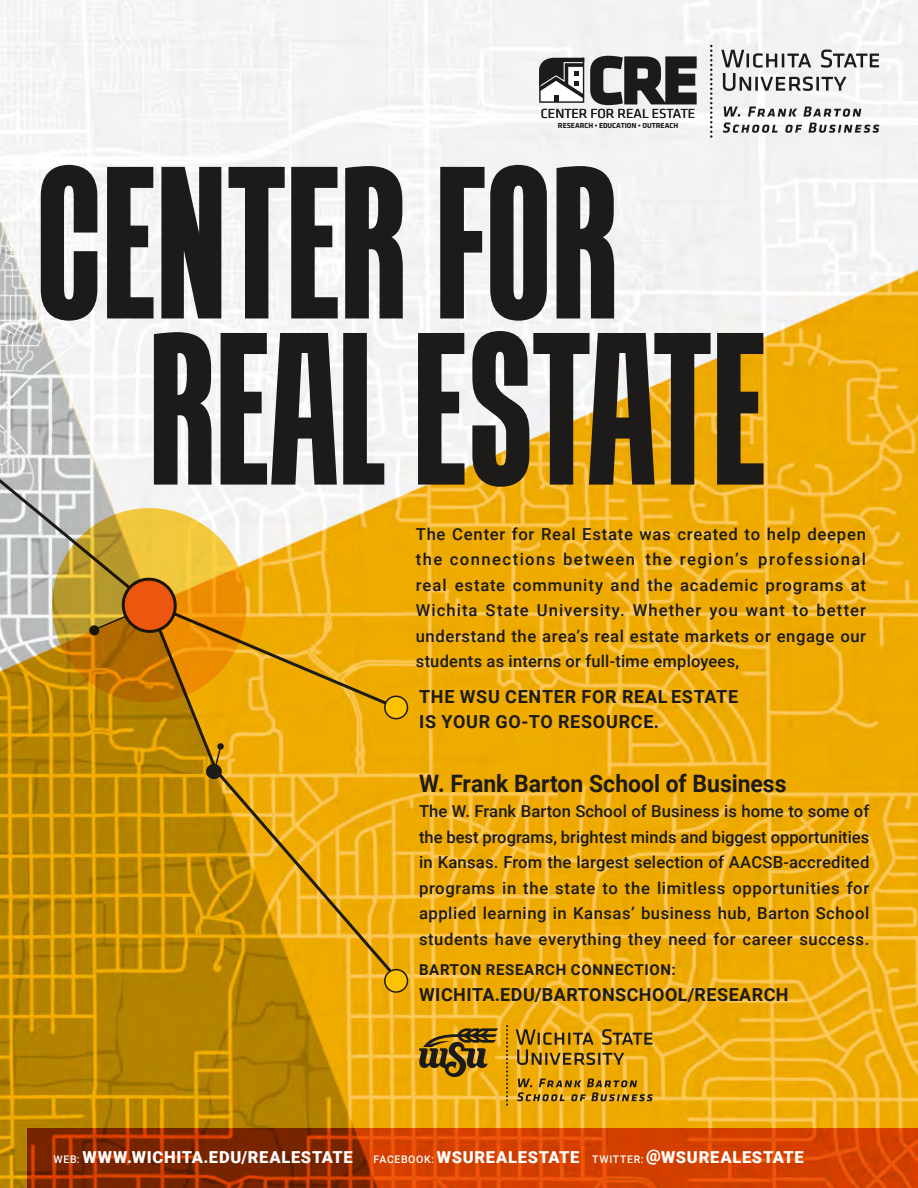
<style>
.page{position:relative;width:918px;height:1188px;background:#fff}
.page>*{position:absolute;margin:0;border:0;box-sizing:border-box;transform-origin:0 0}
.t1{font:700 198.45px/166.1px "Tandelle Rg";color:#1c1b1a}
.t2{font:700 24px "Roboto";color:#1c1b1a;scale:.96 1}
.t3{font:700 18px/25.5px "Roboto";letter-spacing:.025em;color:#1c1b1a}
.t4{font:500 16.5px/25.5px "Roboto";letter-spacing:.035em;color:#1c1b1a;text-align:justify}
.t5{font:900 16.5px "Roboto";letter-spacing:.04em;color:#fff}
.t6{font:700 15px "Roboto";letter-spacing:.045em;color:#1c1b1a}
.t7{font:13.65px "Klavika";color:#1c1b1a}
.t8{font:700 7.5px "Klavika";color:#1c1b1a}
.s1{font-weight:500;font-size:10.5px}
</style>
<div class="page">
<img style="left:0;top:0;width:918px;height:1188px">
<svg style="left:27px;top:1129px;width:891px;height:59px;background:#b93901"></svg>
<svg style="left:516px;top:1029px;width:136px;height:36px;background:#bd8c17"></svg>
<svg style="left:506px;top:1025px;width:2px;height:81px"></svg>
<svg style="left:419px;top:1028px;width:79px;height:51px;background:#9d7513"></svg>
<svg style="left:517px;top:1079px;width:136px;height:22px;background:#b98a1a"></svg>
<svg style="left:721px;top:49px;width:158px;height:42px"></svg>
<svg style="left:710px;top:45px;width:2px;height:93px"></svg>
<svg style="left:723px;top:107px;width:156px;height:26px"></svg>
<svg style="left:538px;top:56px;width:159px;height:49px"></svg>
<svg style="left:0;top:428px;width:402px;height:556px"></svg>
<svg style="left:96px;top:576px;width:304px;height:135px;background:#e8a80a"></svg>
<div style="left:206px;top:764px;width:16px;height:15px;background:#1c1b1a;border-radius:50%"></div>
<div style="left:385px;top:970px;width:23px;height:22px;background:#fdc300;border-radius:50%"></div>
<div style="left:384px;top:969px;width:24px;height:24px;border:2px solid #1c1b1a;border-radius:50%"></div>
<div style="left:385px;top:696px;width:23px;height:23px;background:#fdc300;border-radius:50%"></div>
<div style="left:384px;top:696px;width:24px;height:23px;border:2px solid #1c1b1a;border-radius:50%"></div>
<svg style="left:52px;top:508px;width:194px;height:195px;background:#ce8f1a"></svg>
<svg style="left:213px;top:743px;width:11px;height:30px"></svg>
<p class="t7" style="left:541px;top:105px;width:156px">CENTER FOR REAL ESTATE</p>
<p class="t8" style="left:558px;top:120px;width:122px">RESEARCH • EDUCATION • OUTREACH</p>
<h1 class="t1" style="left:149px;top:158px;width:619px;text-indent:-114px">CENTER FOR<br>REAL ESTATE</h1>
<p class="t4" style="left:416px;top:521px;width:452px">The Center for Real Estate was created to help deepen the connections between the region’s professional real estate community and the academic programs at Wichita State University. Whether you want to better understand the area’s real estate markets or engage our students as interns or full-time employees,</p>
<p class="t3" style="left:419px;top:683px;width:321px">THE WSU CENTER FOR REAL ESTATE<br>IS YOUR GO-TO RESOURCE.</p>
<h2 class="t2" style="left:419px;top:766px;width:384px">W. Frank Barton School of Business</h2>
<p class="t4" style="left:419px;top:798px;width:452px">The W. Frank Barton School of Business is home to some of the best programs, brightest minds and biggest opportunities in Kansas. From the largest selection of AACSB-accredited programs in the state to the limitless opportunities for applied learning in Kansas’ business hub, Barton School students have everything they need for career success.</p>
<p class="t6" style="left:419px;top:959px;width:258px">BARTON RESEARCH CONNECTION:</p>
<p class="t3" style="left:419px;top:981px;width:371px">WICHITA.EDU/BARTONSCHOOL/RESEARCH</p>
<p class="t5" style="left:54px;top:1145px;width:301px"><span class="s1">WEB:</span> WWW.WICHITA.EDU/REALESTATE</p>
<p class="t5" style="left:374px;top:1145px;width:432px"><span class="s1">FACEBOOK:</span> WSUREALESTATE <span class="s1">TWITTER:</span> @WSUREALESTATE</p>
</div>
